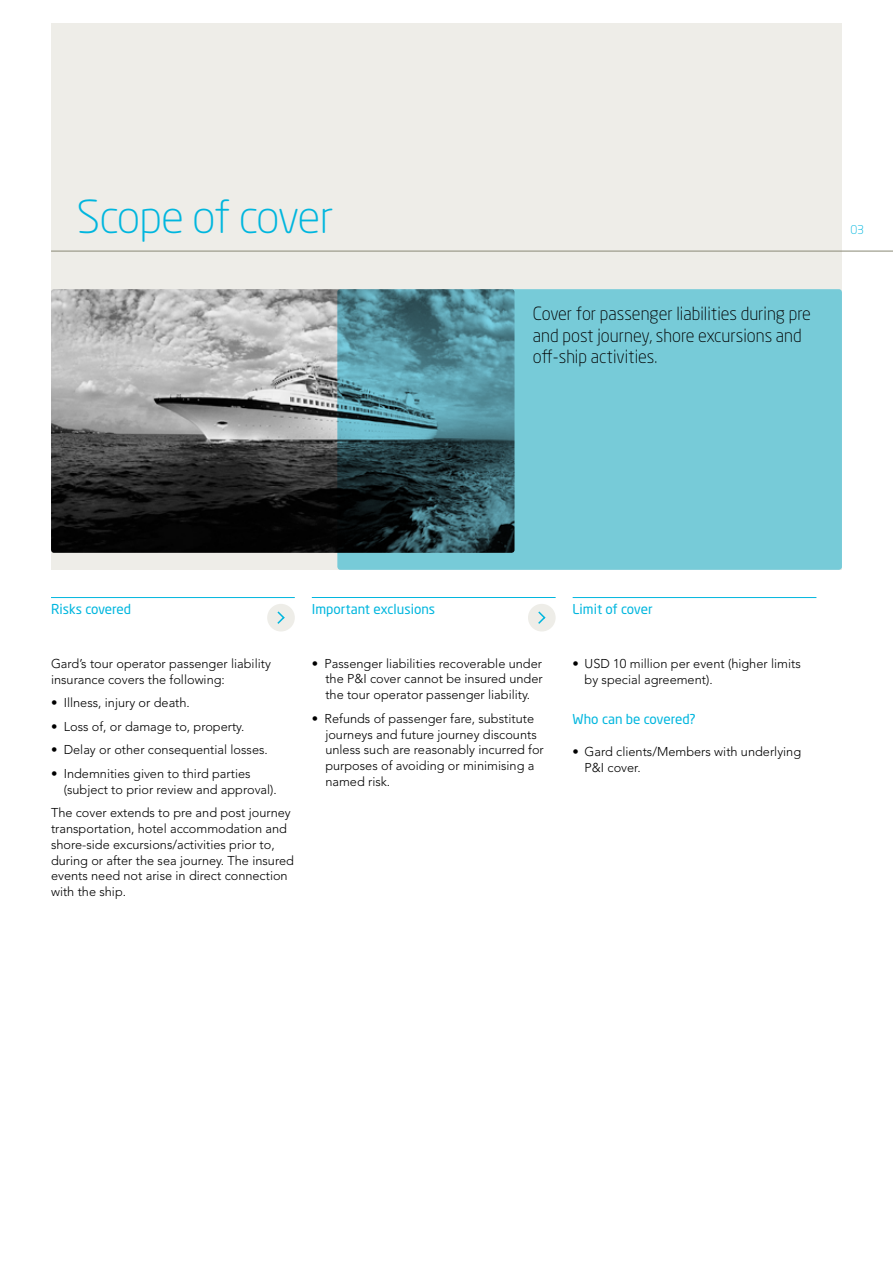
<style>
.page{position:relative;width:893px;height:1263px;background:#fff}
.page>*{position:absolute;margin:0;border:0;box-sizing:border-box;transform-origin:0 0}
.t1{font:300 45px "Neo Sans Std";letter-spacing:-.04em;color:#00b6de}
.t2{font:300 18px/21.6px "Neo Sans Std";color:#000;scale:.95 1}
.t3{font:13.5px "Neo Sans Std";color:#00b6de}
.t4{font:300 12.75px/15.8px "Avenir LT Std";color:#000}
.t5{font:300 12px "Neo Sans Std";color:#00b6de}
</style>
<div class="page">
<div style="left:51px;top:23px;width:791px;height:547px;background:#eeede8"></div>
<hr style="left:51px;top:251px;width:842px;height:1px;background:#898875">
<img style="left:51px;top:289px;width:287px;height:264px">
<hr style="left:51px;top:597px;width:244px;height:1px;background:#00b6de">
<hr style="left:312px;top:597px;width:244px;height:1px;background:#00b6de">
<div style="left:267px;top:604px;width:28px;height:27px;background:#eeede8;border-radius:50%"></div>
<svg style="left:277px;top:611px;width:8px;height:13px"></svg>
<div style="left:528px;top:604px;width:28px;height:27px;background:#eeede8;border-radius:50%"></div>
<svg style="left:538px;top:611px;width:8px;height:13px"></svg>
<svg style="left:337px;top:289px;width:505px;height:281px;background:#64abb7"></svg>
<hr style="left:573px;top:597px;width:243px;height:1px;background:#00b6de">
<h1 class="t1" style="left:77px;top:190px;width:259px">Scope of cover</h1>
<h2 class="t2" style="left:533px;top:302px;width:294px">Cover for passenger liabilities during pre and post journey, shore excursions and off-ship activities.</h2>
<p class="t5" style="left:850px;top:222px;width:15px">03</p>
<p class="t3" style="left:51px;top:601px;width:82px">Risks covered</p>
<p class="t4" style="left:51px;top:655px;width:221px">Gard’s tour operator passenger liability insurance covers the following:</p>
<p class="t4" style="left:51px;top:695px;width:140px">• Illness, injury or death.</p>
<p class="t4" style="left:51px;top:718px;width:195px">• Loss of, or damage to, property.</p>
<p class="t4" style="left:51px;top:742px;width:218px">• Delay or other consequential losses.</p>
<p class="t4" style="left:64px;top:766px;width:215px;text-indent:-13px">• Indemnities given to third parties (subject to prior review and approval).</p>
<p class="t4" style="left:51px;top:805px;width:244px">The cover extends to pre and post journey transportation, hotel accommodation and shore-side excursions/activities prior to, during or after the sea journey. The insured events need not arise in direct connection with the ship.</p>
<p class="t3" style="left:312px;top:601px;width:125px">Important exclusions</p>
<p class="t4" style="left:325px;top:655px;width:219px;text-align:justify;text-indent:-14px">• Passenger liabilities recoverable under the P&amp;I cover cannot be insured under the tour operator passenger liability.</p>
<p class="t4" style="left:325px;top:711px;width:220px;text-indent:-14px">• Refunds of passenger fare, substitute journeys and future journey discounts unless such are reasonably incurred for purposes of avoiding or minimising a named risk.</p>
<p class="t3" style="left:573px;top:601px;width:82px">Limit of cover</p>
<p class="t4" style="left:585px;top:655px;width:218px;text-indent:-12px">• USD 10 million per event (higher limits by special agreement).</p>
<p class="t3" style="left:573px;top:710px;width:125px">Who can be covered?</p>
<p class="t4" style="left:585px;top:744px;width:218px;text-indent:-12px">• Gard clients/Members with underlying<br>P&amp;I cover.</p>
</div>
